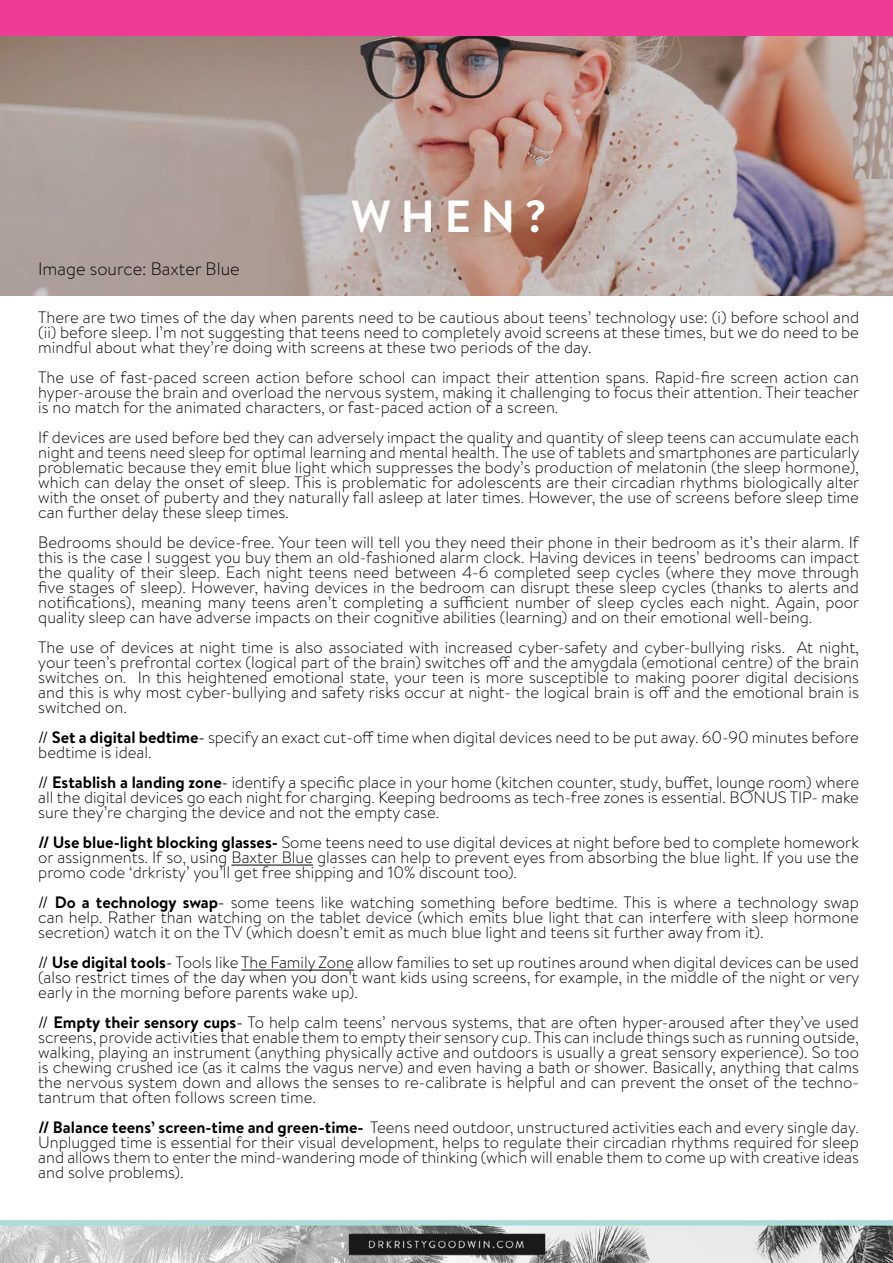
<style>
.page{position:relative;width:893px;height:1263px;background:#fff}
.page>*{position:absolute;margin:0;border:0;box-sizing:border-box;transform-origin:0 0}
.t1{font:700 45px "Brandon Text";color:#fff}
.t2{font:300 18px "Brandon Text";color:#000}
.t3{font:300 16.5px/15px "Brandon Text";color:#000;text-align:justify}
.s1{font-weight:400}
.s2{font-weight:700}
</style>
<div class="page">
<img style="left:0;top:1220px;width:893px;height:43px">
<svg style="left:0;top:36px;width:893px;height:260px"></svg>
<hr style="left:231px;top:865px;width:82px;height:1px;background:#000">
<hr style="left:241px;top:970px;width:113px;height:1px;background:#000">
<div style="left:0;top:0;width:893px;height:36px;background:#ee3b95"></div>
<p class="t2" style="left:38px;top:256px;width:203px">Image source: Baxter Blue</p>
<h1 class="t1" style="left:351px;top:185px;width:197px">WHEN?</h1>
<p class="t3" style="left:38px;top:310px;width:822px">There are two times of the day when parents need to be cautious about teens’ technology use: (i) before school and (ii) before sleep. I’m not suggesting that teens need to completely avoid screens at these times, but we do need to be mindful about what they’re doing with screens at these two periods of the day.</p>
<p class="t3" style="left:38px;top:370px;width:822px">The use of fast-paced screen action before school can impact their attention spans. Rapid-fire screen action can hyper-arouse the brain and overload the nervous system, making it challenging to focus their attention. Their teacher is no match for the animated characters, or fast-paced action of a screen.</p>
<p class="t3" style="left:38px;top:430px;width:823px">If devices are used before bed they can adversely impact the quality and quantity of sleep teens can accumulate each night and teens need sleep for optimal learning and mental health. The use of tablets and smartphones are particularly problematic because they emit blue light which suppresses the body’s production of melatonin (the sleep hormone), which can delay the onset of sleep. This is problematic for adolescents are their circadian rhythms biologically alter with the onset of puberty and they naturally fall asleep at later times. However, the use of screens before sleep time can further delay these sleep times.</p>
<p class="t3" style="left:38px;top:534px;width:823px">Bedrooms should be device-free. Your teen will tell you they need their phone in their bedroom as it’s their alarm. If this is the case I suggest you buy them an old-fashioned alarm clock. Having devices in teens’ bedrooms can impact the quality of their sleep. Each night teens need between 4-6 completed seep cycles (where they move through five stages of sleep). However, having devices in the bedroom can disrupt these sleep cycles (thanks to alerts and notifications), meaning many teens aren’t completing a sufficient number of sleep cycles each night. Again, poor quality sleep can have adverse impacts on their cognitive abilities (learning) and on their emotional well-being.</p>
<p class="t3" style="left:38px;top:639px;width:822px">The use of devices at night time is also associated with increased cyber-safety and cyber-bullying risks. At night, your teen’s prefrontal cortex (logical part of the brain) switches off and the amygdala (emotional centre) of the brain switches on. In this heightened emotional state, your teen is more susceptible to making poorer digital decisions and this is why most cyber-bullying and safety risks occur at night- the logical brain is off and the emotional brain is switched on.</p>
<p class="t3" style="left:38px;top:729px;width:822px"><span class="s1">//</span> <span class="s2">Set a digital bedtime</span><span class="s1">-</span> specify an exact cut-off time when digital devices need to be put away. 60-90 minutes before bedtime is ideal.</p>
<p class="t3" style="left:38px;top:774px;width:822px"><span class="s1">//</span> <span class="s2">Establish a landing zone</span><span class="s1">-</span> identify a specific place in your home (kitchen counter, study, buffet, lounge room) where all the digital devices go each night for charging. Keeping bedrooms as tech-free zones is essential. BONUS TIP- make sure they’re charging the device and not the empty case.</p>
<p class="t3" style="left:38px;top:834px;width:822px"><span class="s2">// Use blue-light blocking glasses-</span> Some teens need to use digital devices at night before bed to complete homework or assignments. If so, using Baxter Blue glasses can help to prevent eyes from absorbing the blue light. If you use the promo code ‘drkristy’ you’ll get free shipping and 10% discount too).</p>
<p class="t3" style="left:38px;top:894px;width:822px"><span class="s1">//</span> <span class="s2">Do a technology swap</span><span class="s1">-</span> some teens like watching something before bedtime. This is where a technology swap can help. Rather than watching on the tablet device (which emits blue light that can interfere with sleep hormone secretion) watch it on the TV (which doesn’t emit as much blue light and teens sit further away from it).</p>
<p class="t3" style="left:38px;top:954px;width:823px"><span class="s1">//</span> <span class="s2">Use digital tools</span><span class="s1">-</span> Tools like The Family Zone allow families to set up routines around when digital devices can be used (also restrict times of the day when you don’t want kids using screens, for example, in the middle of the night or very early in the morning before parents wake up).</p>
<p class="t3" style="left:38px;top:1014px;width:822px"><span class="s1">//</span> <span class="s2">Empty their sensory cups</span><span class="s1">-</span> To help calm teens’ nervous systems, that are often hyper-aroused after they’ve used screens, provide activities that enable them to empty their sensory cup. This can include things such as running outside, walking, playing an instrument (anything physically active and outdoors is usually a great sensory experience). So too is chewing crushed ice (as it calms the vagus nerve) and even having a bath or shower. Basically, anything that calms the nervous system down and allows the senses to re-calibrate is helpful and can prevent the onset of the techno&shy;tantrum that often follows screen time.</p>
<p class="t3" style="left:38px;top:1119px;width:822px"><span class="s2">// Balance teens’ screen-time and green-time-</span> Teens need outdoor, unstructured activities each and every single day.<br>Unplugged time is essential for their visual development, helps to regulate their circadian rhythms required for sleep and allows them to enter the mind-wandering mode of thinking (which will enable them to come up with creative ideas and solve problems).</p>
</div>
